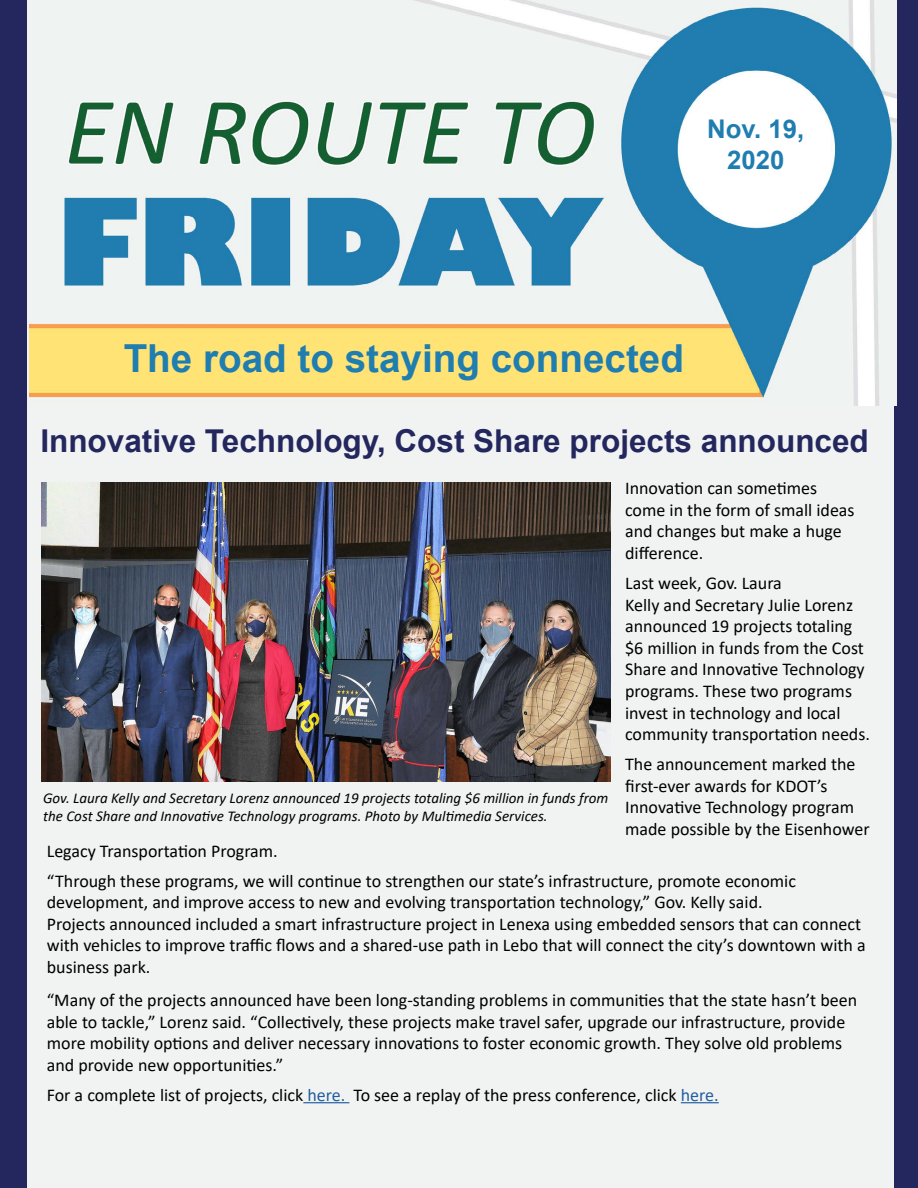
<style>
.page{position:relative;width:918px;height:1188px;background:#24275d}
.page>*{position:absolute;margin:0;border:0;box-sizing:border-box;transform-origin:0 0}
.t1{font:700 38.7px "Arial";color:#1f7db0}
.t2{font:700 31.5px "Arial";color:#24275d}
.t3{font:700 25.8px/30.9px "Arial";color:#1f7db0;text-align:center}
.t4{font:18px/21.6px "Calibri";color:#000}
.t5{font:italic 15px/18px "Calibri";color:#000}
.s1{color:#215e9e}
</style>
<div class="page">
<div style="left:27px;top:0;width:866px;height:1188px;background:#f1f3f2"></div>
<img style="left:30px;top:0;width:866px;height:405px">
<hr style="left:303px;top:1102px;width:46px;height:1px;background:#215e9e">
<hr style="left:681px;top:1102px;width:38px;height:1px;background:#215e9e">
<img style="left:41px;top:482px;width:569px;height:300px">
<h3 class="t3" style="left:707px;top:114px;width:98px">Nov. 19,<br>2020</h3>
<h1 class="t1" style="left:124px;top:331px;width:562px">The road to staying connected</h1>
<h2 class="t2" style="left:40px;top:418px;width:830px">Innovative Technology, Cost Share projects announced</h2>
<p class="t4" style="left:625px;top:477px;width:231px">Innovation can sometimes come in the form of small ideas and changes but make a huge difference.</p>
<p class="t4" style="left:625px;top:572px;width:246px">Last week, Gov. Laura<br>Kelly and Secretary Julie Lorenz announced 19 projects totaling $6 million in funds from the Cost<br>Share and Innovative Technology programs. These two programs invest in technology and local community transportation needs.</p>
<p class="t4" style="left:625px;top:753px;width:246px">The announcement marked the first-ever awards for KDOT’s<br>Innovative Technology program made possible by the Eisenhower</p>
<p class="t4" style="left:47px;top:835px;width:751px;line-height:30px">Legacy Transportation Program.<br>“Through these programs, we will continue to strengthen our state’s infrastructure, promote economic</p>
<p class="t4" style="left:47px;top:891px;width:820px">development, and improve access to new and evolving transportation technology,” Gov. Kelly said.<br>Projects announced included a smart infrastructure project in Lenexa using embedded sensors that can connect with vehicles to improve traffic flows and a shared-use path in Lebo that will connect the city’s downtown with a business park.</p>
<p class="t4" style="left:47px;top:989px;width:812px">“Many of the projects announced have been long-standing problems in communities that the state hasn’t been able to tackle,” Lorenz said. “Collectively, these projects make travel safer, upgrade our infrastructure, provide more mobility options and deliver necessary innovations to foster economic growth. They solve old problems and provide new opportunities.”</p>
<p class="t4" style="left:47px;top:1083px;width:673px">For a complete list of projects, click <span class="s1">here.</span> To see a replay of the press conference, click <span class="s1">here.</span></p>
<p class="t5" style="left:43px;top:788px;width:567px">Gov. Laura Kelly and Secretary Lorenz announced 19 projects totaling $6 million in funds from the Cost Share and Innovative Technology programs. Photo by Multimedia Services.</p>
</div>
